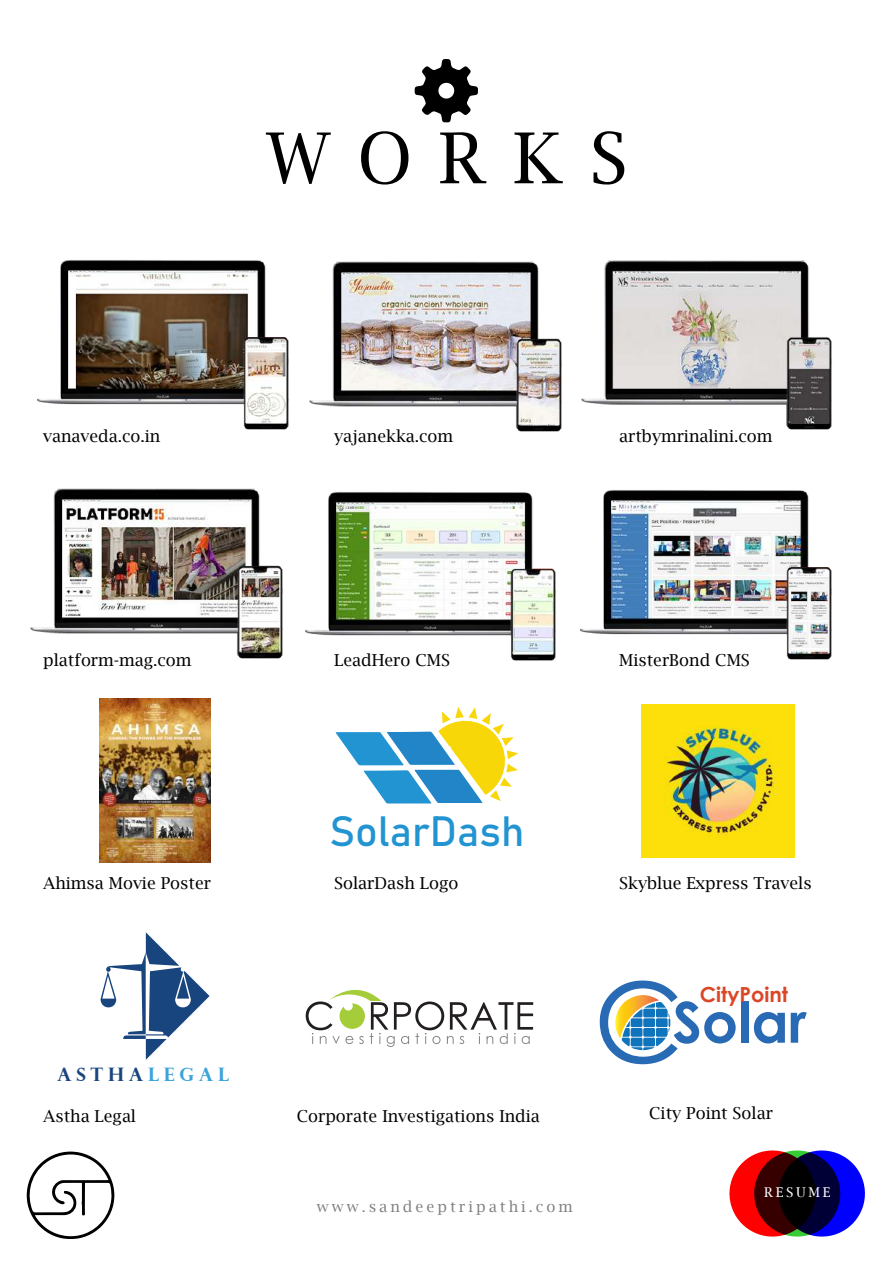
<style>
.page{position:relative;width:893px;height:1263px;background:#fff}
.page>*{position:absolute;margin:0;border:0;box-sizing:border-box;transform-origin:0 0}
.t1{font:70.2px "Lucida Bright";letter-spacing:.38em;color:#000}
.t2{font:700 56.4px "Century Gothic";color:#286ab4}
.t3{font:41.85px "Bahnschrift";color:#2294d2}
.t4{font:700 20.85px "Century Gothic";color:#db4626}
.t5{font:700 18.6px "Perpetua Titling";letter-spacing:.25em;color:#19457e}
.t6{font:16.5px "Lucida Bright";color:#000}
.t7{font:15px "Lucida Bright";letter-spacing:.2em;color:#000}
.t8{font:13.5px "Lucida Bright";letter-spacing:.2em;color:#fff}
.s1{color:#3ba2db}
.s2{font-weight:400;font-size:111px}
</style>
<div class="page">
<svg style="left:306px;top:989px;width:227px;height:58px"></svg>
<svg style="left:336px;top:707px;width:182px;height:96px"></svg>
<img style="left:581px;top:260px;width:251px;height:170px">
<svg style="left:415px;top:59px;width:63px;height:63px"></svg>
<img style="left:37px;top:260px;width:252px;height:170px">
<img style="left:580px;top:490px;width:252px;height:170px">
<img style="left:305px;top:492px;width:251px;height:169px">
<img style="left:30px;top:488px;width:253px;height:171px">
<img style="left:309px;top:261px;width:253px;height:171px">
<svg style="left:729px;top:1150px;width:136px;height:86px"></svg>
<img style="left:99px;top:698px;width:111px;height:164px">
<img style="left:642px;top:705px;width:152px;height:153px">
<svg style="left:101px;top:932px;width:109px;height:128px"></svg>
<svg style="left:27px;top:1151px;width:88px;height:88px"></svg>
<svg style="left:615px;top:995px;width:56px;height:55px"></svg>
<h1 class="t1" style="left:266px;top:118px;width:363px">WORKS</h1>
<p class="t6" style="left:43px;top:426px;width:119px">vanaveda.co.in</p>
<p class="t6" style="left:334px;top:426px;width:120px">yajanekka.com</p>
<p class="t6" style="left:619px;top:426px;width:155px">artbymrinalini.com</p>
<p class="t6" style="left:43px;top:650px;width:150px">platform-mag.com</p>
<p class="t6" style="left:334px;top:650px;width:117px">LeadHero CMS</p>
<p class="t6" style="left:619px;top:650px;width:132px">MisterBond CMS</p>
<h3 class="t3" style="left:329px;top:800px;width:197px">SolarDash</h3>
<p class="t6" style="left:43px;top:873px;width:169px">Ahimsa Movie Poster</p>
<p class="t6" style="left:334px;top:873px;width:126px">SolarDash Logo</p>
<p class="t6" style="left:619px;top:873px;width:194px">Skyblue Express Travels</p>
<p class="t5" style="left:57px;top:1063px;width:173px">ASTHA<span class="s1">LEGAL</span></p>
<p class="t6" style="left:43px;top:1106px;width:94px">Astha Legal</p>
<p class="t6" style="left:297px;top:1106px;width:245px">Corporate Investigations India</p>
<p class="t7" style="left:317px;top:1198px;width:257px">www.sandeeptripathi.com</p>
<h2 class="t2" style="left:594px;top:979px;width:214px"><span class="s2">C</span>Solar</h2>
<p class="t4" style="left:700px;top:978px;width:90px">CityPoint</p>
<p class="t6" style="left:649px;top:1103px;width:125px">City Point Solar</p>
<p class="t8" style="left:764px;top:1184px;width:68px">RESUME</p>
</div>
